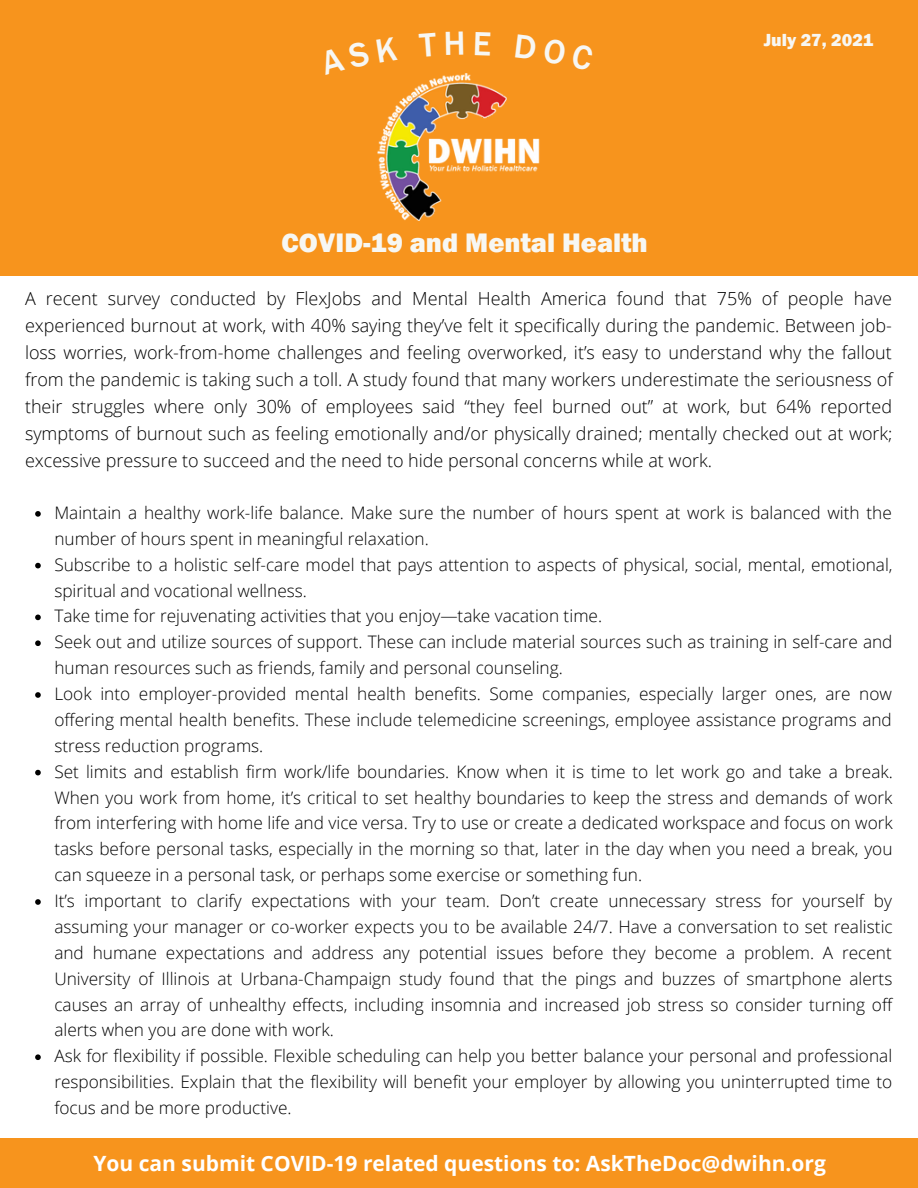
<style>
.page{position:relative;width:918px;height:1188px;background:#fff}
.page>*{position:absolute;margin:0;border:0;box-sizing:border-box;transform-origin:0 0}
.t1{font:800 27.6px "Franklin Gothic";color:#f7f7f3}
.t2{font:700 21px "Open Sans";color:#fff}
.t3{font:300 18px/27px "Open Sans";color:#000;text-align:justify}
.t4{font:800 18px "Franklin Gothic";color:#f7f7f3}
.t5{font:300 17.25px/25.8px "Open Sans";color:#000;text-align:justify}
</style>
<div class="page">
<div style="left:0;top:0;width:918px;height:276px;background:#f7941d"></div>
<img style="left:378px;top:74px;width:162px;height:146px">
<div style="left:0;top:1139px;width:918px;height:49px;background:#f7941d"></div>
<svg style="left:35px;top:511px;width:6px;height:6px"></svg>
<svg style="left:35px;top:563px;width:6px;height:5px"></svg>
<svg style="left:35px;top:615px;width:6px;height:5px"></svg>
<svg style="left:35px;top:640px;width:6px;height:6px"></svg>
<svg style="left:35px;top:692px;width:6px;height:6px"></svg>
<svg style="left:35px;top:770px;width:6px;height:5px"></svg>
<svg style="left:35px;top:899px;width:6px;height:6px"></svg>
<svg style="left:35px;top:1054px;width:6px;height:6px"></svg>
<p class="t1" style="left:282px;top:227px;width:368px">COVID-19 and Mental Health</p>
<p class="t4" style="left:764px;top:30px;width:111px">July 27, 2021</p>
<p class="t3" style="left:25px;top:285px;width:869px">A recent survey conducted by FlexJobs and Mental Health America found that 75% of people have experienced burnout at work, with 40% saying they’ve felt it specifically during the pandemic. Between job&shy;loss worries, work-from-home challenges and feeling overworked, it’s easy to understand why the fallout from the pandemic is taking such a toll. A study found that many workers underestimate the seriousness of their struggles where only 30% of employees said “they feel burned out” at work, but 64% reported symptoms of burnout such as feeling emotionally and/or physically drained; mentally checked out at work; excessive pressure to succeed and the need to hide personal concerns while at work.</p>
<p class="t5" style="left:54px;top:499px;width:839px">Maintain a healthy work-life balance. Make sure the number of hours spent at work is balanced with the number of hours spent in meaningful relaxation.</p>
<p class="t5" style="left:54px;top:551px;width:840px">Subscribe to a holistic self-care model that pays attention to aspects of physical, social, mental, emotional, spiritual and vocational wellness.</p>
<p class="t5" style="left:54px;top:603px;width:549px">Take time for rejuvenating activities that you enjoy—take vacation time.</p>
<p class="t5" style="left:54px;top:629px;width:840px">Seek out and utilize sources of support. These can include material sources such as training in self-care and human resources such as friends, family and personal counseling.</p>
<p class="t5" style="left:54px;top:680px;width:839px">Look into employer-provided mental health benefits. Some companies, especially larger ones, are now offering mental health benefits. These include telemedicine screenings, employee assistance programs and stress reduction programs.</p>
<p class="t5" style="left:54px;top:758px;width:840px">Set limits and establish firm work/life boundaries. Know when it is time to let work go and take a break.<br>When you work from home, it’s critical to set healthy boundaries to keep the stress and demands of work from interfering with home life and vice versa. Try to use or create a dedicated workspace and focus on work tasks before personal tasks, especially in the morning so that, later in the day when you need a break, you can squeeze in a personal task, or perhaps some exercise or something fun.</p>
<p class="t5" style="left:54px;top:887px;width:840px">It’s important to clarify expectations with your team. Don’t create unnecessary stress for yourself by assuming your manager or co-worker expects you to be available 24/7. Have a conversation to set realistic and humane expectations and address any potential issues before they become a problem. A recent University of Illinois at Urbana-Champaign study found that the pings and buzzes of smartphone alerts causes an array of unhealthy effects, including insomnia and increased job stress so consider turning off alerts when you are done with work.</p>
<p class="t5" style="left:54px;top:1043px;width:840px">Ask for flexibility if possible. Flexible scheduling can help you better balance your personal and professional responsibilities. Explain that the flexibility will benefit your employer by allowing you uninterrupted time to focus and be more productive.</p>
<p class="t2" style="left:94px;top:1149px;width:734px">You can submit COVID-19 related questions to: AskTheDoc@dwihn.org</p>
</div>
